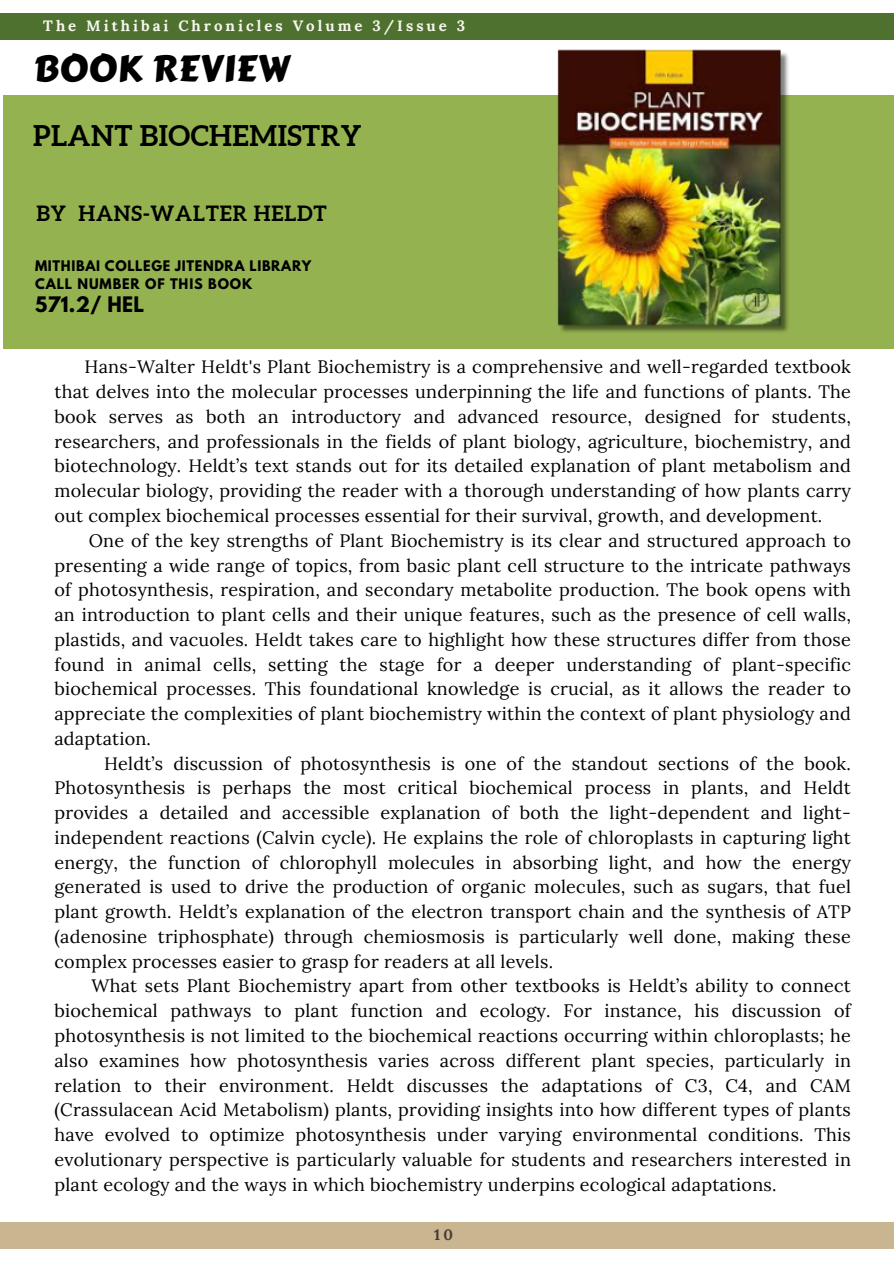
<style>
.page{position:relative;width:894px;height:1264px;background:#fff}
.page>*{position:absolute;margin:0;border:0;box-sizing:border-box;transform-origin:0 0}
.t1{font:36.3px "Carter One";letter-spacing:.015em;color:#000}
.t2{font:700 28.5px "Aleo";letter-spacing:.015em;color:#000}
.t3{font:700 21px "Aleo";letter-spacing:.04em;color:#000}
.t4{font:700 18.9px "League Spartan";letter-spacing:.015em;color:#000}
.t5{font:18px "Lora";letter-spacing:.015em;color:#000}
.t6{font:700 15px "Lora";letter-spacing:.2em;color:#f6f7ec}
.t7{font:700 15px "Lora";color:#473c38}
.t8{font:700 12.9px "League Spartan";letter-spacing:.05em;color:#000}
.t9{font:700 12.9px "League Spartan";letter-spacing:.07em;color:#000}
</style>
<div class="page">
<div style="left:0;top:13px;width:893px;height:26px;background:#4e7130"></div>
<div style="left:0;top:1222px;width:893px;height:26px;background:#c9b590"></div>
<div style="left:3px;top:95px;width:890px;height:253px;background:#95b250"></div>
<img style="left:557px;top:49px;width:232px;height:283px">
<p class="t6" style="left:43px;top:16px;width:423px">The Mithibai Chronicles Volume 3/Issue 3</p>
<p class="t1" style="left:33px;top:41px;width:258px">BOOK REVIEW</p>
<h3 class="t2" style="left:33px;top:119px;width:330px">PLANT BIOCHEMISTRY</h3>
<p class="t3" style="left:36px;top:201px;width:292px">BY HANS-WALTER HELDT</p>
<p class="t8" style="left:35px;top:259px;width:278px">MITHIBAI COLLEGE JITENDRA LIBRARY</p>
<p class="t9" style="left:35px;top:277px;width:219px">CALL NUMBER OF THIS BOOK</p>
<h4 class="t4" style="left:35px;top:294px;width:111px">571.2/ HEL</h4>
<h5 class="t5" style="left:84px;top:355px;width:767px">Hans-Walter Heldt's Plant Biochemistry is a comprehensive and well-regarded textbook</h5>
<h5 class="t5" style="left:54px;top:380px;width:797px">that delves into the molecular processes underpinning the life and functions of plants. The</h5>
<h5 class="t5" style="left:54px;top:405px;width:797px">book serves as both an introductory and advanced resource, designed for students,</h5>
<h5 class="t5" style="left:54px;top:429px;width:797px">researchers, and professionals in the fields of plant biology, agriculture, biochemistry, and</h5>
<h5 class="t5" style="left:54px;top:454px;width:797px">biotechnology. Heldt’s text stands out for its detailed explanation of plant metabolism and</h5>
<h5 class="t5" style="left:54px;top:479px;width:797px">molecular biology, providing the reader with a thorough understanding of how plants carry</h5>
<h5 class="t5" style="left:54px;top:504px;width:769px">out complex biochemical processes essential for their survival, growth, and development.</h5>
<h5 class="t5" style="left:89px;top:528px;width:763px">One of the key strengths of Plant Biochemistry is its clear and structured approach to</h5>
<h5 class="t5" style="left:54px;top:553px;width:797px">presenting a wide range of topics, from basic plant cell structure to the intricate pathways</h5>
<h5 class="t5" style="left:54px;top:578px;width:797px">of photosynthesis, respiration, and secondary metabolite production. The book opens with</h5>
<h5 class="t5" style="left:54px;top:603px;width:797px">an introduction to plant cells and their unique features, such as the presence of cell walls,</h5>
<h5 class="t5" style="left:54px;top:627px;width:797px">plastids, and vacuoles. Heldt takes care to highlight how these structures differ from those</h5>
<h5 class="t5" style="left:54px;top:652px;width:797px">found in animal cells, setting the stage for a deeper understanding of plant-specific</h5>
<h5 class="t5" style="left:54px;top:677px;width:797px">biochemical processes. This foundational knowledge is crucial, as it allows the reader to</h5>
<h5 class="t5" style="left:54px;top:702px;width:797px">appreciate the complexities of plant biochemistry within the context of plant physiology and</h5>
<h5 class="t5" style="left:54px;top:726px;width:98px">adaptation.</h5>
<h5 class="t5" style="left:104px;top:751px;width:748px">Heldt’s discussion of photosynthesis is one of the standout sections of the book.</h5>
<h5 class="t5" style="left:54px;top:776px;width:797px">Photosynthesis is perhaps the most critical biochemical process in plants, and Heldt</h5>
<h5 class="t5" style="left:54px;top:801px;width:797px">provides a detailed and accessible explanation of both the light-dependent and light-</h5>
<h5 class="t5" style="left:54px;top:825px;width:797px">independent reactions (Calvin cycle). He explains the role of chloroplasts in capturing light</h5>
<h5 class="t5" style="left:54px;top:850px;width:797px">energy, the function of chlorophyll molecules in absorbing light, and how the energy</h5>
<h5 class="t5" style="left:54px;top:875px;width:797px">generated is used to drive the production of organic molecules, such as sugars, that fuel</h5>
<h5 class="t5" style="left:54px;top:900px;width:797px">plant growth. Heldt’s explanation of the electron transport chain and the synthesis of ATP</h5>
<h5 class="t5" style="left:54px;top:924px;width:797px">(adenosine triphosphate) through chemiosmosis is particularly well done, making these</h5>
<h5 class="t5" style="left:54px;top:949px;width:500px">complex processes easier to grasp for readers at all levels.</h5>
<h5 class="t5" style="left:92px;top:974px;width:760px">What sets Plant Biochemistry apart from other textbooks is Heldt’s ability to connect</h5>
<h5 class="t5" style="left:54px;top:999px;width:797px">biochemical pathways to plant function and ecology. For instance, his discussion of</h5>
<h5 class="t5" style="left:54px;top:1023px;width:797px">photosynthesis is not limited to the biochemical reactions occurring within chloroplasts; he</h5>
<h5 class="t5" style="left:54px;top:1048px;width:797px">also examines how photosynthesis varies across different plant species, particularly in</h5>
<h5 class="t5" style="left:54px;top:1073px;width:797px">relation to their environment. Heldt discusses the adaptations of C3, C4, and CAM</h5>
<h5 class="t5" style="left:54px;top:1098px;width:797px">(Crassulacean Acid Metabolism) plants, providing insights into how different types of plants</h5>
<h5 class="t5" style="left:54px;top:1122px;width:797px">have evolved to optimize photosynthesis under varying environmental conditions. This</h5>
<h5 class="t5" style="left:54px;top:1147px;width:797px">evolutionary perspective is particularly valuable for students and researchers interested in</h5>
<h5 class="t5" style="left:54px;top:1172px;width:723px">plant ecology and the ways in which biochemistry underpins ecological adaptations.</h5>
<h2 class="t7" style="left:434px;top:1224px;width:20px">10</h2>
</div>
